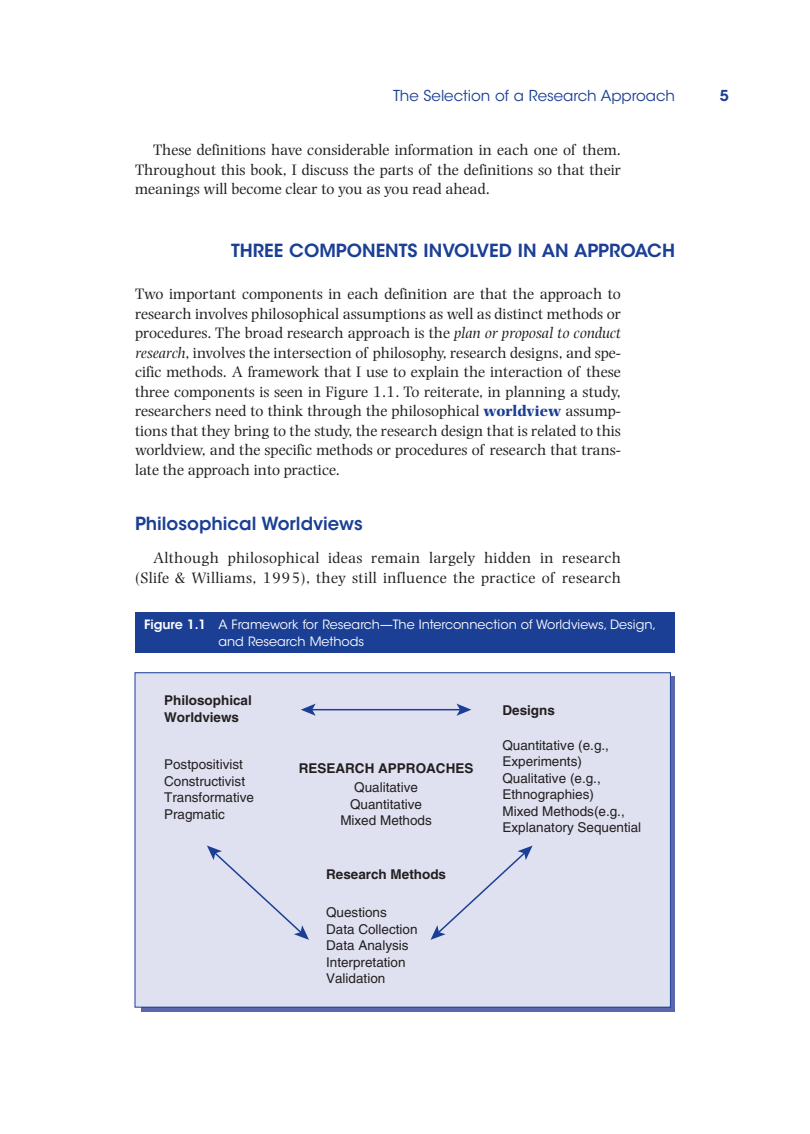
<style>
.page{position:relative;width:810px;height:1134px;background:#fff}
.page>*{position:absolute;margin:0;border:0;box-sizing:border-box;transform-origin:0 0}
.Heading_2{font:600 18px "ITC Avant Garde Std";color:#1b3f94}
.Paragraph_after_1_he{font:15.75px/19.5px "Photina MT Std";letter-spacing:.02em;color:#231f20;text-align:justify}
.Exit_element_above{font:15.75px/19.5px "Photina MT Std";color:#231f20;text-align:justify}
.t1{font:15px "ITC Avant Garde Std";color:#1b3f94}
.t2{font:600 15px "ITC Avant Garde Std";color:#1b3f94}
.t3{font:13.5px/16.5px "Helvetica";color:#231f20}
.t4{font:700 13.5px/16.5px "Helvetica";color:#231f20}
.Table_Caption{font:12.75px/16.5px "ITC Avant Garde Std";color:#fff}
.s1{font-style:italic}
.s2{font-weight:700;color:#1b3f94}
.s3{font-weight:600}
.s4{font-weight:400}
</style>
<div class="page">
<div style="left:135px;top:673px;width:535px;height:334px;background:#dfe1f0"></div>
<hr style="left:311px;top:709px;width:150px;height:1px;background:#1b3f94">
<svg style="left:301px;top:704px;width:15px;height:12px"></svg>
<svg style="left:456px;top:704px;width:15px;height:12px"></svg>
<svg style="left:431px;top:846px;width:102px;height:94px"></svg>
<svg style="left:207px;top:846px;width:102px;height:94px"></svg>
<div style="left:135px;top:612px;width:540px;height:41px;background:#1b3f94"></div>
<p class="t1" style="left:393px;top:87px;width:283px">The Selection of a Research Approach</p>
<p class="t2" style="left:720px;top:86px;width:11px">5</p>
<p class="Exit_element_above" style="left:135px;top:140px;width:487px;text-indent:18px">These definitions have considerable information in each one of them.<br>Throughout this book, I discuss the parts of the definitions so that their meanings will become clear to you as you read ahead.</p>
<p class="Heading_2" style="left:231px;top:239px;width:445px">THREE COMPONENTS INVOLVED IN AN APPROACH</p>
<p class="Paragraph_after_1_he" style="left:135px;top:284px;width:488px">Two important components in each definition are that the approach to research involves philosophical assumptions as well as distinct methods or procedures. The broad research approach is the <span class="s1">plan or proposal to conduct research</span>, involves the intersection of philosophy, research designs, and spe&shy;cific methods. A framework that I use to explain the interaction of these three components is seen in Figure 1.1. To reiterate, in planning a study, researchers need to think through the philosophical <span class="s2">worldview</span> assump&shy;tions that they bring to the study, the research design that is related to this worldview, and the specific methods or procedures of research that trans&shy;late the approach into practice.</p>
<p class="Heading_2" style="left:135px;top:512px;width:229px">Philosophical Worldviews</p>
<p class="Paragraph_after_1_he" style="left:135px;top:548px;width:488px;text-align:right">Although philosophical ideas remain largely hidden in research (Slife &amp; Williams, 1995), they still influence the practice of research</p>
<p class="Table_Caption" style="left:218px;top:616px;width:439px;text-indent:-74px"><span class="s3">Figure 1.1</span> A Framework for Research—The Interconnection of Worldviews, Design, and Research Methods</p>
<p class="t4" style="left:164px;top:692px;width:89px">Philosophical<br>Worldviews</p>
<p class="t4" style="left:502px;top:702px;width:54px">Designs</p>
<p class="t3" style="left:502px;top:737px;width:140px">Quantitative (e.g.,<br>Experiments)<br>Qualitative (e.g.,<br>Ethnographies)<br>Mixed Methods(e.g.,<br>Explanatory Sequential</p>
<p class="t3" style="left:164px;top:756px;width:92px">Postpositivist<br>Constructivist<br>Transformative<br>Pragmatic</p>
<p class="t4" style="left:299px;top:758px;width:176px;line-height:19.4px;text-align:center">RESEARCH APPROACHES<br><span class="s4">Qualitative</span></p>
<p class="t3" style="left:340px;top:796px;width:93px;text-align:center">Quantitative<br>Mixed Methods</p>
<p class="t4" style="left:326px;top:865px;width:122px">Research Methods</p>
<p class="t3" style="left:326px;top:904px;width:93px">Questions<br>Data Collection<br>Data Analysis<br>Interpretation<br>Validation</p>
</div>
